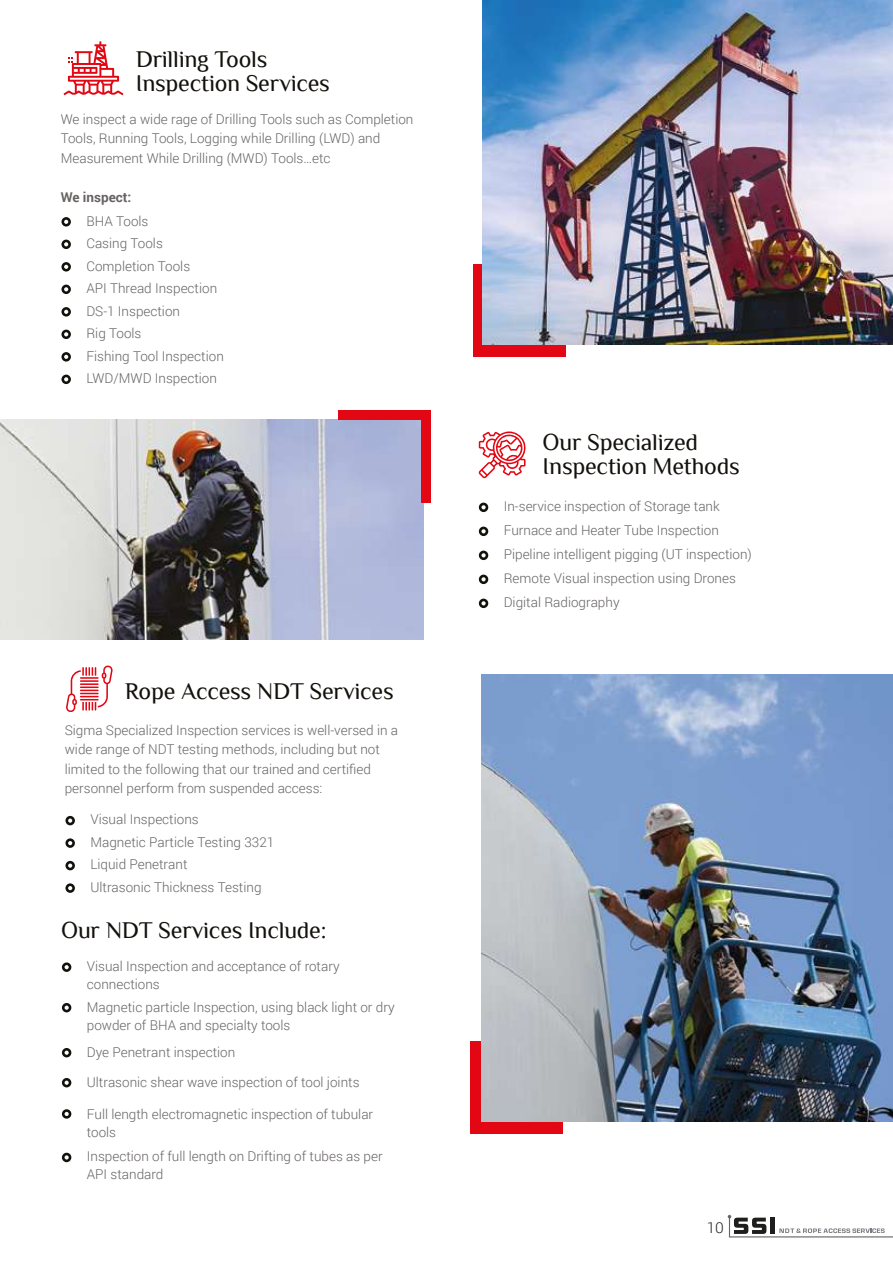
<style>
.page{position:relative;width:893px;height:1263px;background:#fff}
.page>*{position:absolute;margin:0;border:0;box-sizing:border-box;transform-origin:0 0}
.t1{font:24px/24px "Philosopher";letter-spacing:-.01em;color:#13110c}
.t2{font:300 15px "Roboto";color:#1d1d1b}
.t3{font:300 13.5px/22.5px "Roboto";color:#666362}
.t4{font:700 13.5px "Roboto";color:#666362}
</style>
<div class="page">
<img style="left:0;top:419px;width:424px;height:220px">
<svg style="left:61px;top:217px;width:10px;height:10px"></svg>
<svg style="left:61px;top:240px;width:10px;height:9px"></svg>
<svg style="left:61px;top:262px;width:10px;height:10px"></svg>
<svg style="left:61px;top:285px;width:10px;height:9px"></svg>
<svg style="left:61px;top:307px;width:10px;height:10px"></svg>
<svg style="left:61px;top:330px;width:10px;height:9px"></svg>
<svg style="left:61px;top:352px;width:10px;height:10px"></svg>
<svg style="left:61px;top:375px;width:10px;height:9px"></svg>
<svg style="left:62px;top:962px;width:9px;height:10px"></svg>
<svg style="left:62px;top:1003px;width:9px;height:9px"></svg>
<svg style="left:62px;top:1048px;width:9px;height:9px"></svg>
<svg style="left:62px;top:1078px;width:9px;height:9px"></svg>
<svg style="left:62px;top:1109px;width:9px;height:10px"></svg>
<svg style="left:62px;top:1153px;width:9px;height:9px"></svg>
<svg style="left:65px;top:816px;width:10px;height:9px"></svg>
<svg style="left:65px;top:838px;width:10px;height:10px"></svg>
<svg style="left:65px;top:861px;width:10px;height:9px"></svg>
<svg style="left:65px;top:883px;width:10px;height:10px"></svg>
<svg style="left:479px;top:503px;width:9px;height:9px"></svg>
<svg style="left:479px;top:527px;width:9px;height:9px"></svg>
<svg style="left:479px;top:551px;width:9px;height:9px"></svg>
<svg style="left:479px;top:575px;width:9px;height:9px"></svg>
<svg style="left:479px;top:599px;width:9px;height:9px"></svg>
<div style="left:473px;top:265px;width:92px;height:92px;background:#e30613"></div>
<img style="left:483px;top:0;width:410px;height:345px">
<div style="left:470px;top:1042px;width:92px;height:92px;background:#e30613"></div>
<div style="left:338px;top:410px;width:93px;height:9px;background:#e30613"></div>
<div style="left:422px;top:410px;width:9px;height:93px;background:#e30613"></div>
<svg style="left:63px;top:41px;width:60px;height:54px"></svg>
<svg style="left:66px;top:665px;width:47px;height:47px"></svg>
<svg style="left:479px;top:431px;width:47px;height:47px"></svg>
<svg style="left:728px;top:1215px;width:165px;height:23px"></svg>
<img style="left:481px;top:675px;width:412px;height:447px">
<h1 class="t1" style="left:136px;top:47px;width:196px">Drilling Tools<br>Inspection Services</h1>
<p class="t3" style="left:61px;top:109px;width:354px;line-height:19.5px">We inspect a wide rage of Drilling Tools such as Completion<br>Tools, Running Tools, Logging while Drilling (LWD) and<br>Measurement While Drilling (MWD) Tools…etc</p>
<p class="t4" style="left:61px;top:187px;width:72px">We inspect:</p>
<p class="t3" style="left:86px;top:209px;width:139px">BHA Tools<br>Casing Tools<br>Completion Tools<br>API Thread Inspection<br>DS-1 Inspection<br>Rig Tools<br>Fishing Tool Inspection<br>LWD/MWD Inspection</p>
<h1 class="t1" style="left:125px;top:679px;width:270px">Rope Access NDT Services</h1>
<p class="t3" style="left:65px;top:720px;width:335px;line-height:19.5px">Sigma Specialized Inspection services is well-versed in a wide range of NDT testing methods, including but not limited to the following that our trained and certified personnel perform from suspended access:</p>
<p class="t3" style="left:90px;top:808px;width:185px">Visual Inspections<br>Magnetic Particle Testing 3321<br>Liquid Penetrant<br>Ultrasonic Thickness Testing</p>
<h1 class="t1" style="left:61px;top:919px;width:267px">Our NDT Services Include:</h1>
<p class="t3" style="left:87px;top:957px;width:254px;line-height:18px">Visual Inspection and acceptance of rotary connections</p>
<p class="t3" style="left:87px;top:998px;width:309px;line-height:18px">Magnetic particle Inspection, using black light or dry powder of BHA and specialty tools</p>
<p class="t3" style="left:87px;top:1041px;width:150px">Dye Penetrant inspection</p>
<p class="t3" style="left:87px;top:1071px;width:274px">Ultrasonic shear wave inspection of tool joints</p>
<p class="t3" style="left:87px;top:1104px;width:288px;line-height:18px">Full length electromagnetic inspection of tubular tools</p>
<p class="t3" style="left:87px;top:1146px;width:297px;line-height:18px">Inspection of full length on Drifting of tubes as per<br>API standard</p>
<h1 class="t1" style="left:543px;top:430px;width:199px">Our Specialized<br>Inspection Methods</h1>
<p class="t3" style="left:504px;top:494px;width:250px;line-height:24px">In-service inspection of Storage tank Furnace and Heater Tube Inspection Pipeline intelligent pigging (UT inspection)<br>Remote Visual inspection using Drones Digital Radiography</p>
<p class="t2" style="left:707px;top:1217px;width:19px">10</p>
</div>
